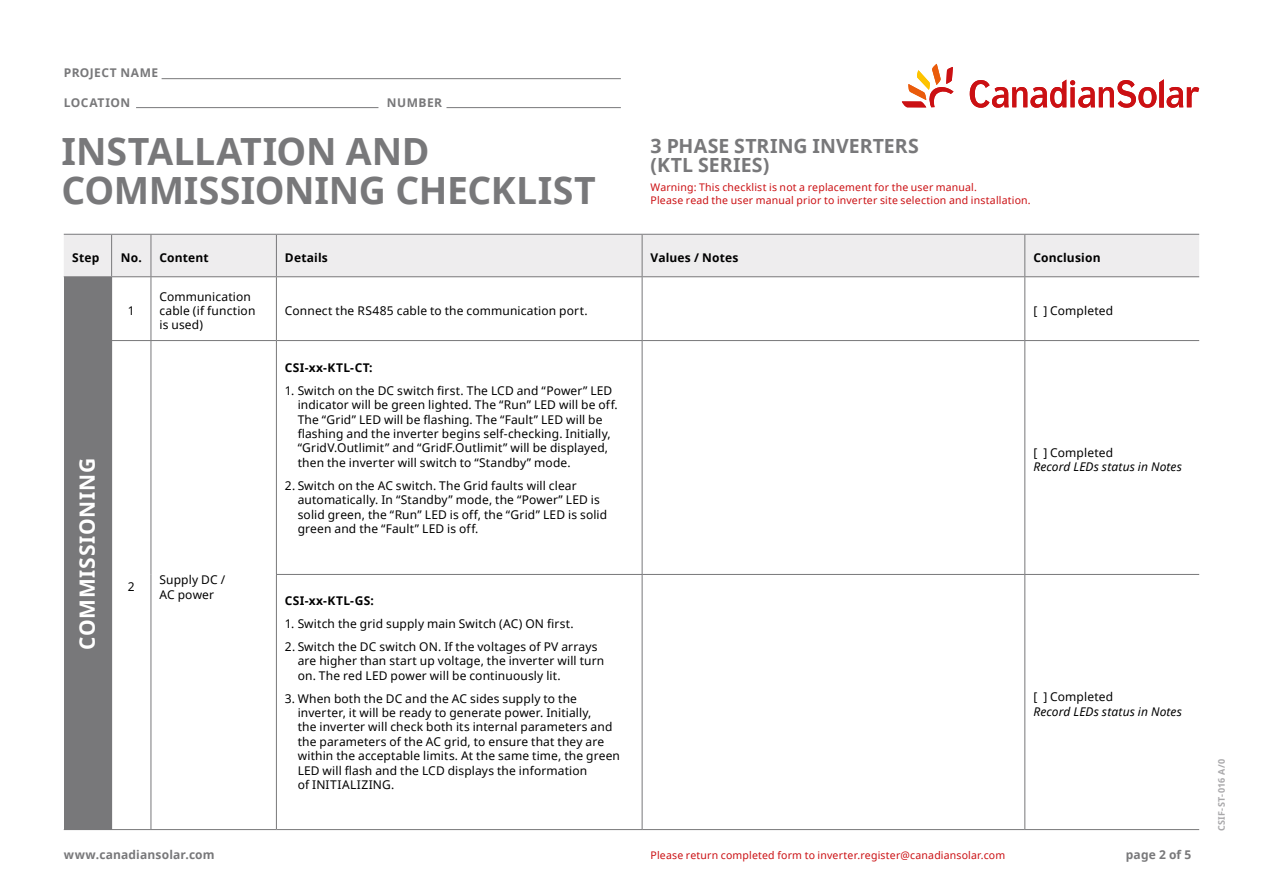
<style>
.page{position:relative;width:1263px;height:893px;background:#fff}
.page>*{position:absolute;margin:0;border:0;box-sizing:border-box;transform-origin:0 0}
.t1{font:700 37.5px/39px "Noto Sans";letter-spacing:-.005em;color:#78787a}
.t2{font:700 21px "Noto Sans";letter-spacing:.03em;color:#fff}
.t3{font:700 19.5px/19.5px "Noto Sans";color:#78787a}
.t4{font:12px/14.4px "Noto Sans";letter-spacing:.015em;color:#000}
.t5{font:700 12px "Noto Sans";letter-spacing:.02em;color:#000}
.t6{font:700 12px "Noto Sans";letter-spacing:.03em;color:#78787a}
.t7{font:italic 12px "Noto Sans";letter-spacing:.01em;color:#000}
.t8{font:700 12px "Noto Sans";letter-spacing:.04em;color:#000}
.t9{font:10.5px/12.8px "Noto Sans";letter-spacing:.015em;color:#cb1013}
.t10{font:700 9px "Noto Sans";letter-spacing:.035em;color:#a9a8aa}
</style>
<div class="page">
<hr style="left:136px;top:107px;width:242px;height:1px;background:#78787a">
<hr style="left:446px;top:107px;width:175px;height:1px;background:#78787a">
<hr style="left:162px;top:78px;width:459px;height:1px;background:#78787a">
<svg style="left:902px;top:64px;width:51px;height:43px"></svg>
<svg style="left:970px;top:79px;width:229px;height:29px"></svg>
<div style="left:64px;top:235px;width:1135px;height:41px;background:#eeedee"></div>
<div style="left:64px;top:277px;width:48px;height:553px;background:#78787a"></div>
<hr style="left:64px;top:234px;width:48px;height:1px;background:#78787a">
<hr style="left:111px;top:235px;width:1px;height:41px;background:#78787a">
<hr style="left:112px;top:234px;width:39px;height:1px;background:#78787a">
<hr style="left:151px;top:234px;width:125px;height:1px;background:#78787a">
<hr style="left:276px;top:234px;width:366px;height:1px;background:#78787a">
<hr style="left:642px;top:234px;width:383px;height:1px;background:#78787a">
<hr style="left:151px;top:235px;width:1px;height:41px;background:#78787a">
<hr style="left:276px;top:235px;width:1px;height:41px;background:#78787a">
<hr style="left:642px;top:235px;width:1px;height:41px;background:#78787a">
<hr style="left:1024px;top:235px;width:1px;height:41px;background:#78787a">
<hr style="left:1025px;top:234px;width:174px;height:1px;background:#78787a">
<hr style="left:64px;top:276px;width:48px;height:1px;background:#78787a">
<hr style="left:112px;top:276px;width:39px;height:1px;background:#78787a">
<hr style="left:151px;top:276px;width:125px;height:1px;background:#78787a">
<hr style="left:276px;top:276px;width:366px;height:1px;background:#78787a">
<hr style="left:642px;top:276px;width:383px;height:1px;background:#78787a">
<hr style="left:151px;top:277px;width:1px;height:63px;background:#78787a">
<hr style="left:276px;top:277px;width:1px;height:63px;background:#78787a">
<hr style="left:642px;top:277px;width:1px;height:63px;background:#78787a">
<hr style="left:151px;top:341px;width:1px;height:233px;background:#78787a">
<hr style="left:276px;top:341px;width:1px;height:233px;background:#78787a">
<hr style="left:642px;top:341px;width:1px;height:233px;background:#78787a">
<hr style="left:151px;top:574px;width:1px;height:255px;background:#78787a">
<hr style="left:276px;top:575px;width:1px;height:254px;background:#78787a">
<hr style="left:642px;top:575px;width:1px;height:254px;background:#78787a">
<hr style="left:111px;top:340px;width:40px;height:1px;background:#78787a">
<hr style="left:151px;top:340px;width:125px;height:1px;background:#78787a">
<hr style="left:276px;top:340px;width:366px;height:1px;background:#78787a">
<hr style="left:642px;top:340px;width:383px;height:1px;background:#78787a">
<hr style="left:276px;top:574px;width:366px;height:1px;background:#78787a">
<hr style="left:642px;top:574px;width:383px;height:1px;background:#78787a">
<hr style="left:112px;top:829px;width:39px;height:1px;background:#78787a">
<hr style="left:151px;top:829px;width:125px;height:1px;background:#78787a">
<hr style="left:276px;top:829px;width:366px;height:1px;background:#78787a">
<hr style="left:642px;top:829px;width:383px;height:1px;background:#78787a">
<hr style="left:1024px;top:277px;width:1px;height:63px;background:#78787a">
<hr style="left:1024px;top:341px;width:1px;height:233px;background:#78787a">
<hr style="left:1024px;top:575px;width:1px;height:254px;background:#78787a">
<hr style="left:1025px;top:276px;width:174px;height:1px;background:#78787a">
<hr style="left:1025px;top:340px;width:174px;height:1px;background:#78787a">
<hr style="left:1025px;top:574px;width:174px;height:1px;background:#78787a">
<hr style="left:1025px;top:829px;width:174px;height:1px;background:#78787a">
<p class="t6" style="left:64px;top:64px;width:96px">PROJECT NAME</p>
<p class="t6" style="left:64px;top:94px;width:68px">LOCATION</p>
<p class="t6" style="left:387px;top:94px;width:57px">NUMBER</p>
<h1 class="t1" style="left:62px;top:131px;width:536px">INSTALLATION AND<br>COMMISSIONING CHECKLIST</h1>
<h3 class="t3" style="left:651px;top:135px;width:270px">3 PHASE STRING INVERTERS (KTL SERIES)</h3>
<p class="t9" style="left:651px;top:181px;width:382px">Warning: This checklist is not a replacement for the user manual.<br>Please read the user manual prior to inverter site selection and installation.</p>
<p class="t5" style="left:72px;top:249px;width:29px">Step</p>
<p class="t5" style="left:121px;top:249px;width:89px">No. Content</p>
<p class="t5" style="left:285px;top:249px;width:44px">Details</p>
<p class="t5" style="left:651px;top:249px;width:89px">Values / Notes</p>
<p class="t5" style="left:1033px;top:249px;width:69px">Conclusion</p>
<h2 class="t2" style="left:72px;top:650px;width:193px;rotate:-90deg">COMMISSIONING</h2>
<p class="t4" style="left:128px;top:303px;width:8px">1</p>
<p class="t4" style="left:159px;top:289px;width:98px">Communication cable (if function is used)</p>
<p class="t4" style="left:128px;top:580px;width:8px">2</p>
<p class="t4" style="left:159px;top:572px;width:67px">Supply DC /<br>AC power</p>
<p class="t4" style="left:285px;top:303px;width:304px">Connect the RS485 cable to the communication port.</p>
<p class="t4" style="left:1033px;top:303px;width:81px">[ ] Completed</p>
<p class="t8" style="left:285px;top:359px;width:89px">CSI-xx-KTL-CT:</p>
<p class="t4" style="left:298px;top:383px;width:322px;text-indent:-13px">1. Switch on the DC switch first. The LCD and “Power” LED indicator will be green lighted. The “Run” LED will be off.<br>The “Grid” LED will be flashing. The “Fault” LED will be flashing and the inverter begins self-checking. Initially, “GridV.Outlimit” and “GridF.Outlimit” will be displayed, then the inverter will switch to “Standby” mode.</p>
<p class="t4" style="left:298px;top:478px;width:311px;text-indent:-13px">2. Switch on the AC switch. The Grid faults will clear automatically. In “Standby” mode, the “Power” LED is solid green, the “Run” LED is off, the “Grid” LED is solid green and the “Fault” LED is off.</p>
<p class="t4" style="left:1033px;top:445px;width:81px">[ ] Completed</p>
<p class="t7" style="left:1033px;top:458px;width:150px">Record LEDs status in Notes</p>
<p class="t5" style="left:285px;top:592px;width:91px">CSI-xx-KTL-GS:</p>
<p class="t4" style="left:285px;top:616px;width:290px">1. Switch the grid supply main Switch (AC) ON first.</p>
<p class="t4" style="left:298px;top:639px;width:308px;text-indent:-13px">2. Switch the DC switch ON. If the voltages of PV arrays are higher than start up voltage, the inverter will turn on. The red LED power will be continuously lit.</p>
<p class="t4" style="left:298px;top:691px;width:324px;text-indent:-13px">3. When both the DC and the AC sides supply to the inverter, it will be ready to generate power. Initially,<br>the inverter will check both its internal parameters and the parameters of the AC grid, to ensure that they are within the acceptable limits. At the same time, the green LED will flash and the LCD displays the information<br>of INITIALIZING.</p>
<p class="t4" style="left:1033px;top:689px;width:81px">[ ] Completed</p>
<p class="t7" style="left:1033px;top:703px;width:150px">Record LEDs status in Notes</p>
<p class="t6" style="left:64px;top:846px;width:152px">www.canadiansolar.com</p>
<p class="t9" style="left:651px;top:848px;width:356px">Please return completed form to inverter.register@canadiansolar.com</p>
<p class="t6" style="left:1126px;top:846px;width:67px">page 2 of 5</p>
<p class="t10" style="left:1215px;top:831px;width:74px;rotate:-90deg">CSIF-ST-016 A/0</p>
</div>
